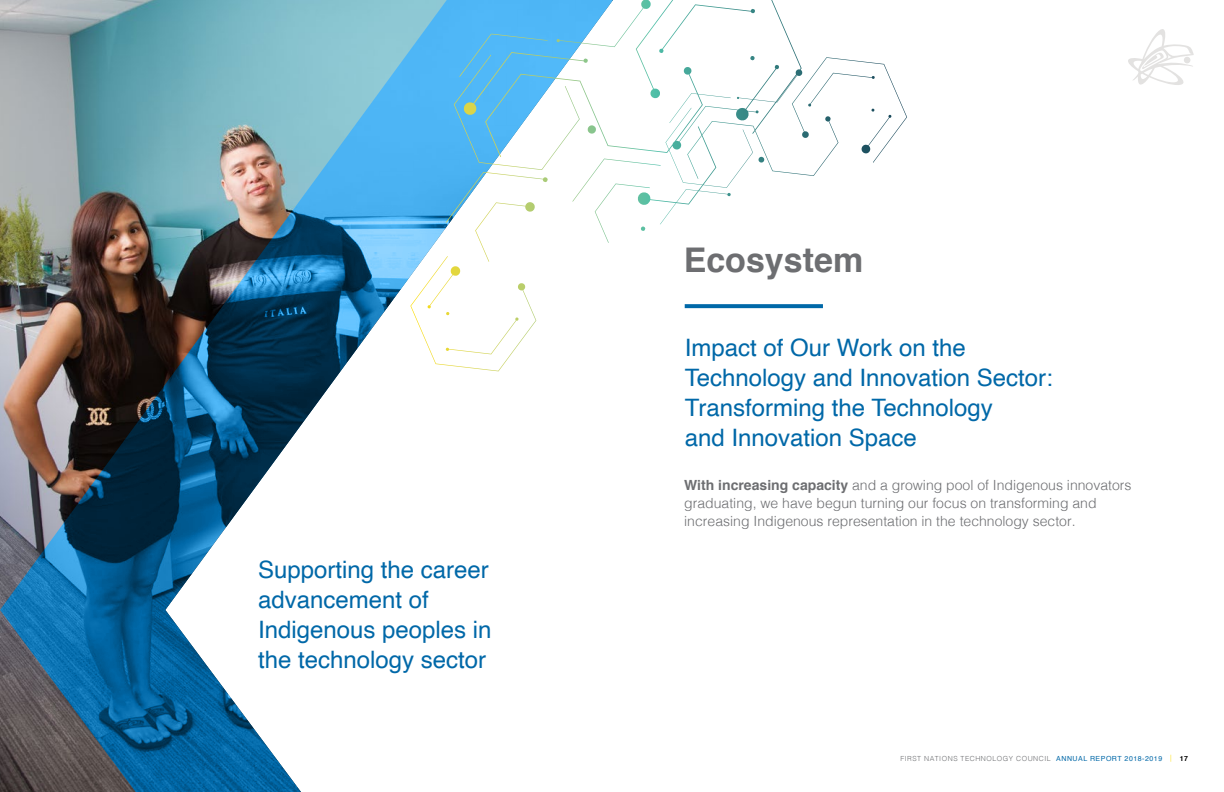
<style>
.page{position:relative;width:1224px;height:792px;background:#fff}
.page>*{position:absolute;margin:0;border:0;box-sizing:border-box;transform-origin:0 0}
.t1{font:700 34px "Helvetica";color:#6d6e71}
.t2{font:24px/30px "Helvetica";color:#0068a8}
.t3{font:300 14px/18px "Helvetica";color:#6d6e71}
.t4{font:300 7px "Helvetica";letter-spacing:.075em;color:#6d6e71}
.s1{font-weight:700}
.s2{font-weight:400;color:#0068a8}
.s3{color:#fddd00}
.s4{font-weight:700;color:#000}
</style>
<div class="page">
<svg style="left:1128px;top:29px;width:66px;height:56px"></svg>
<img style="left:0;top:0;width:499px;height:792px">
<svg style="left:765px;top:304px;width:58px;height:4px"></svg>
<svg style="left:838px;top:58px;width:69px;height:105px"></svg>
<svg style="left:765px;top:0;width:73px;height:176px"></svg>
<svg style="left:410px;top:0;width:355px;height:371px"></svg>
<h2 class="t2" style="left:258px;top:555px;width:235px">Supporting the career advancement of<br>Indigenous peoples in the technology sector</h2>
<h1 class="t1" style="left:684px;top:232px;width:181px">Ecosystem</h1>
<h2 class="t2" style="left:685px;top:334px;width:370px">Impact of Our Work on the<br>Technology and Innovation Sector:<br>Transforming the Technology<br>and Innovation Space</h2>
<p class="t3" style="left:684px;top:475px;width:449px"><span class="s1">With increasing capacity</span> and a growing pool of Indigenous innovators graduating, we have begun turning our focus on transforming and increasing Indigenous representation in the technology sector.</p>
<p class="t4" style="left:900px;top:753px;width:289px">FIRST NATIONS TECHNOLOGY COUNCIL <span class="s2">ANNUAL REPORT 2018-2019</span> <span class="s3">|</span> <span class="s4">17</span></p>
</div>
